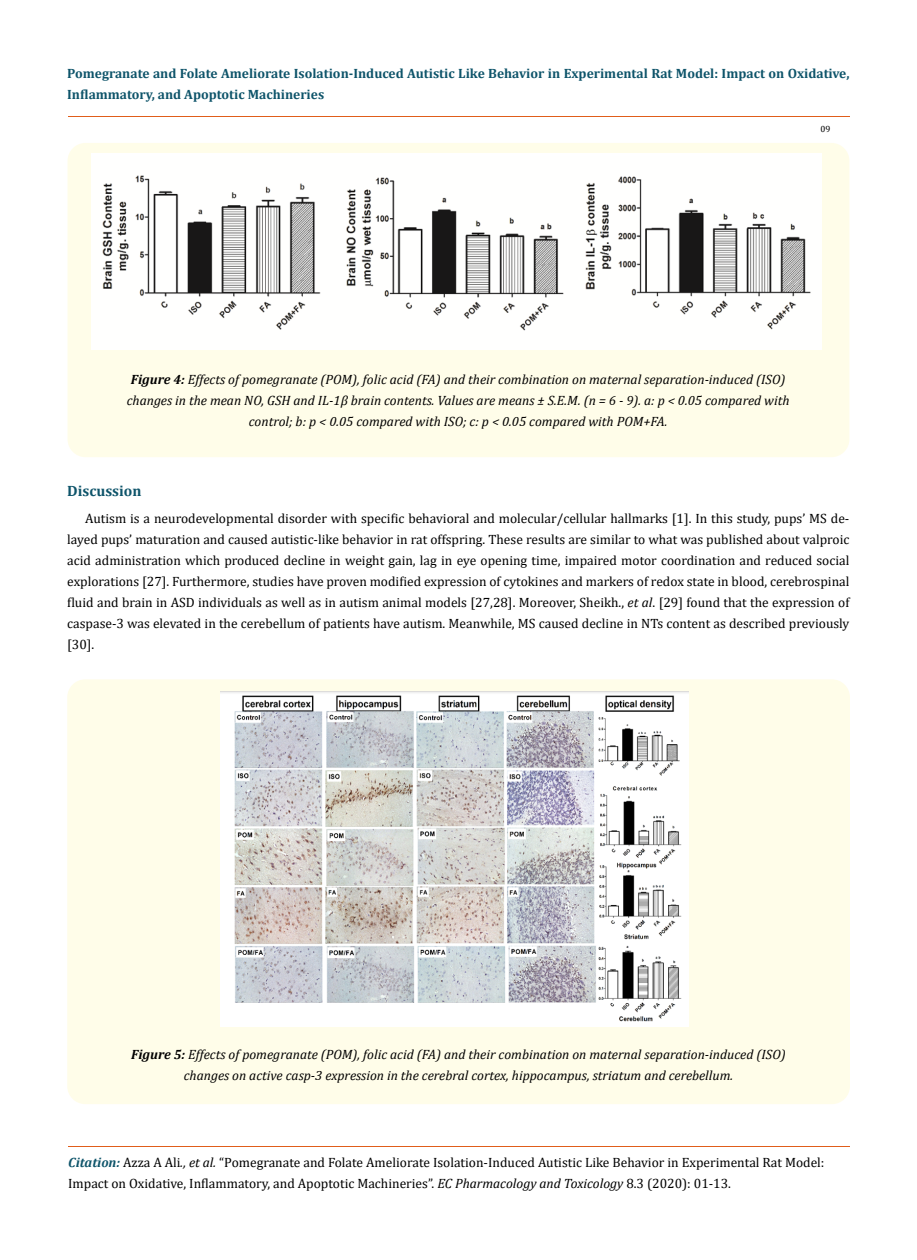
<style>
.page{position:relative;width:917px;height:1260px;background:#fff}
.page>*{position:absolute;margin:0;border:0;box-sizing:border-box;transform-origin:0 0}
.t1{font:700 15px "Cambria";color:#0e546a}
.t2{font:13.5px/21px "Cambria";color:#000}
.t3{font:italic 13.5px/21px "Cambria";color:#000;text-align:center}
.t4{font:700 13.5px/21px "Cambria";color:#0e546a}
.t5{font:9px "Cambria";color:#000}
.s1{font-weight:700}
.s2{font-style:italic}
.s3{font-weight:700;font-style:italic;color:#0e546a}
</style>
<div class="page">
<hr style="left:68px;top:117px;width:781px;height:1px;background:#e05d1a">
<hr style="left:68px;top:1146px;width:781px;height:1px;background:#e05d1a">
<div style="left:68px;top:143px;width:781px;height:314px;background:#fffde9;border-radius:18px"></div>
<img style="left:91px;top:154px;width:731px;height:195px">
<div style="left:67px;top:679px;width:783px;height:425px;background:#fffde9;border-radius:18px"></div>
<img style="left:220px;top:691px;width:468px;height:336px">
<p class="t4" style="left:67px;top:62px;width:783px">Pomegranate and Folate Ameliorate Isolation-Induced Autistic Like Behavior in Experimental Rat Model: Impact on Oxidative,<br>Inflammatory, and Apoptotic Machineries</p>
<p class="t5" style="left:820px;top:123px;width:11px">09</p>
<p class="t3" style="left:127px;top:369px;width:664px"><span class="s1">Figure 4:</span> Effects of pomegranate (POM), folic acid (FA) and their combination on maternal separation-induced (ISO) changes in the mean NO, GSH and IL-1β brain contents. Values are means ± S.E.M. (n = 6 - 9). a: p &lt; 0.05 compared with control; b: p &lt; 0.05 compared with ISO; c: p &lt; 0.05 compared with POM+FA.</p>
<p class="t1" style="left:67px;top:480px;width:76px">Discussion</p>
<p class="t2" style="left:67px;top:507px;width:783px;text-align:justify;text-indent:18px">Autism is a neurodevelopmental disorder with specific behavioral and molecular/cellular hallmarks [1]. In this study, pups’ MS de&shy;layed pups’ maturation and caused autistic-like behavior in rat offspring. These results are similar to what was published about valproic acid administration which produced decline in weight gain, lag in eye opening time, impaired motor coordination and reduced social explorations [27]. Furthermore, studies have proven modified expression of cytokines and markers of redox state in blood, cerebrospinal fluid and brain in ASD individuals as well as in autism animal models [27,28]. Moreover, Sheikh., <span class="s2">et al</span>. [29] found that the expression of caspase-3 was elevated in the cerebellum of patients have autism. Meanwhile, MS caused decline in NTs content as described previously [30].</p>
<p class="t3" style="left:131px;top:1043px;width:656px"><span class="s1">Figure 5:</span> Effects of pomegranate (POM), folic acid (FA) and their combination on maternal separation-induced (ISO) changes on active casp-3 expression in the cerebral cortex, hippocampus, striatum and cerebellum.</p>
<p class="t2" style="left:68px;top:1152px;width:757px"><span class="s3">Citation:</span> Azza A Ali<span class="s2">., et al.</span> “Pomegranate and Folate Ameliorate Isolation-Induced Autistic Like Behavior in Experimental Rat Model:<br>Impact on Oxidative, Inflammatory, and Apoptotic Machineries”. <span class="s2">EC Pharmacology and Toxicology</span> 8.3 (2020): 01-13.</p>
</div>
